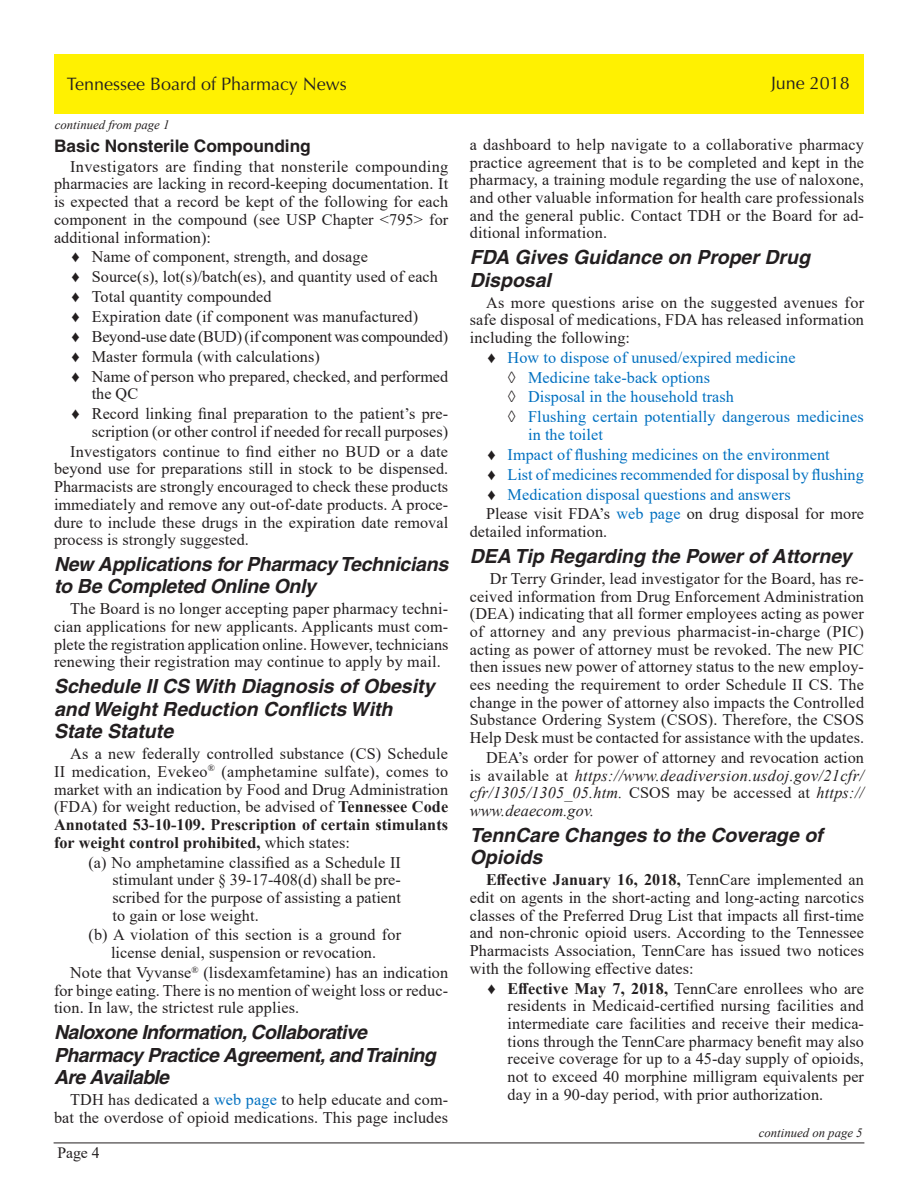
<style>
.page{position:relative;width:918px;height:1188px;background:#fff}
.page>*{position:absolute;margin:0;border:0;box-sizing:border-box;transform-origin:0 0}
.Headline{font:italic 700 19.5px/22.5px "Helvetica";color:#231f20}
.Headline-2{font:italic 700 19.5px/22.5px "Helvetica";letter-spacing:-.03em;color:#231f20}
.t1{font:18px "Optima LT Std";color:#231f20}
.Subhead{font:700 17.25px "Helvetica";color:#231f20}
.Body_text{font:16.2px/17.7px "Times New Roman";letter-spacing:.005em;color:#231f20;text-align:justify}
.t2{font:16.2px/17.7px "Times New Roman";letter-spacing:.005em;color:#0070c0}
.Block_Quotes{font:16.2px/17.7px "Times New Roman";letter-spacing:.005em;color:#231f20;text-align:justify}
.Body_text-2{font:italic 16.2px/17.7px "Times New Roman";letter-spacing:.015em;color:#231f20;text-align:justify}
.Body_text-3{font:16.2px "Times New Roman";letter-spacing:-.015em;color:#231f20}
.Page_With_Line_Head{font:15.75px "Times New Roman";color:#231f20}
.cont__from{font:italic 12.75px "Times New Roman";color:#231f20}
.cont__on{font:italic 12.75px "Times New Roman";color:#231f20}
.s1{font-weight:700}
.s2{color:#0070c0}
.s3{color:#231f20}
.s4{font-style:normal}
</style>
<div class="page">
<hr style="left:54px;top:1143px;width:810px;height:1px;background:#231f20">
<div style="left:55px;top:55px;width:809px;height:59px;background:#fff101"></div>
<p class="t1" style="left:67px;top:73px;width:281px">Tennessee Board of Pharmacy News</p>
<p class="t1" style="left:771px;top:72px;width:80px">June 2018</p>
<p class="cont__from" style="left:55px;top:116px;width:116px">continued from page 1</p>
<p class="Subhead" style="left:54px;top:135px;width:258px">Basic Nonsterile Compounding</p>
<p class="Body_text" style="left:54px;top:157px;width:396px;text-indent:16px">Investigators are finding that nonsterile compounding pharmacies are lacking in record-keeping documentation. It is expected that a record be kept of the following for each component in the compound (see USP Chapter &lt;795&gt; for additional information):</p>
<p class="Body_text" style="left:72px;top:248px;width:298px">♦ Name of component, strength, and dosage</p>
<p class="Body_text" style="left:72px;top:268px;width:368px">♦ Source(s), lot(s)/batch(es), and quantity used of each</p>
<p class="Body_text" style="left:72px;top:287px;width:202px">♦ Total quantity compounded</p>
<p class="Body_text" style="left:72px;top:307px;width:348px">♦ Expiration date (if component was manufactured)</p>
<p class="Body_text-3" style="left:72px;top:325px;width:378px">♦ Beyond-use date (BUD) (if component was compounded)</p>
<p class="Body_text" style="left:72px;top:347px;width:250px">♦ Master formula (with calculations)</p>
<p class="Body_text" style="left:92px;top:367px;width:358px;text-indent:-20px">♦ Name of person who prepared, checked, and performed the QC</p>
<p class="Body_text" style="left:72px;top:404px;width:378px;text-align:right">♦ Record linking final preparation to the patient’s pre&shy;scription (or other control if needed for recall purposes)</p>
<p class="Body_text" style="left:54px;top:442px;width:396px;text-indent:16px">Investigators continue to find either no BUD or a date beyond use for preparations still in stock to be dispensed.<br>Pharmacists are strongly encouraged to check these products immediately and remove any out-of-date products. A proce&shy;dure to include these drugs in the expiration date removal process is strongly suggested.</p>
<p class="Headline" style="left:54px;top:553px;width:396px">New Applications for Pharmacy Technicians to Be Completed Online Only</p>
<p class="Body_text" style="left:54px;top:600px;width:396px;text-indent:16px">The Board is no longer accepting paper pharmacy techni&shy;cian applications for new applicants. Applicants must com&shy;plete the registration application online. However, technicians renewing their registration may continue to apply by mail.</p>
<p class="Headline" style="left:54px;top:675px;width:382px">Schedule II CS With Diagnosis of Obesity and Weight Reduction Conflicts With<br>State Statute</p>
<p class="Body_text" style="left:54px;top:744px;width:396px;text-indent:16px">As a new federally controlled substance (CS) Schedule II medication, Evekeo<sup>®</sup> (amphetamine sulfate), comes to market with an indication by Food and Drug Administration (FDA) for weight reduction, be advised of <span class="s1">Tennessee Code Annotated 53-10-109. Prescription of certain stimulants for weight control prohibited,</span> which states:</p>
<p class="Block_Quotes" style="left:112px;top:853px;width:290px;text-indent:-24px">(a) No amphetamine classified as a Schedule II stimulant under § 39-17-408(d) shall be pre&shy;scribed for the purpose of assisting a patient to gain or lose weight.</p>
<p class="Block_Quotes" style="left:88px;top:926px;width:314px;text-align:center">(b) A violation of this section is a ground for license denial, suspension or revocation.</p>
<p class="Body_text" style="left:54px;top:963px;width:396px;text-indent:16px">Note that Vyvanse<sup>®</sup> (lisdexamfetamine) has an indication for binge eating. There is no mention of weight loss or reduc&shy;tion. In law, the strictest rule applies.</p>
<p class="Headline-2" style="left:54px;top:1021px;width:383px">Naloxone Information, Collaborative<br>Pharmacy Practice Agreement, and Training<br>Are Available</p>
<p class="Body_text" style="left:54px;top:1090px;width:396px;text-align:right">TDH has dedicated a <span class="s2">web page</span> to help educate and com&shy;bat the overdose of opioid medications. This page includes</p>
<p class="Page_With_Line_Head" style="left:58px;top:1142px;width:44px">Page 4</p>
<p class="Body_text" style="left:470px;top:135px;width:396px">a dashboard to help navigate to a collaborative pharmacy practice agreement that is to be completed and kept in the pharmacy, a training module regarding the use of naloxone, and other valuable information for health care professionals and the general public. Contact TDH or the Board for ad&shy;ditional information.</p>
<p class="Headline" style="left:470px;top:246px;width:342px">FDA Gives Guidance on Proper Drug<br>Disposal</p>
<p class="Body_text" style="left:470px;top:293px;width:396px;text-indent:16px">As more questions arise on the suggested avenues for safe disposal of medications, FDA has released information including the following:</p>
<p class="t2" style="left:487px;top:348px;width:310px"><span class="s3">♦</span> How to dispose of unused/expired medicine</p>
<p class="t2" style="left:508px;top:368px;width:204px"><span class="s3">◊</span> Medicine take-back options</p>
<p class="t2" style="left:508px;top:388px;width:228px"><span class="s3">◊</span> Disposal in the household trash</p>
<p class="t2" style="left:528px;top:408px;width:337px;text-indent:-20px"><span class="s3">◊</span> Flushing certain potentially dangerous medicines in the toilet</p>
<p class="t2" style="left:487px;top:445px;width:344px"><span class="s3">♦</span> Impact of flushing medicines on the environment</p>
<p class="t2" style="left:487px;top:465px;width:378px"><span class="s3">♦</span> List of medicines recommended for disposal by flushing</p>
<p class="t2" style="left:487px;top:485px;width:305px"><span class="s3">♦</span> Medication disposal questions and answers</p>
<p class="Body_text" style="left:470px;top:505px;width:396px;text-indent:16px">Please visit FDA’s <span class="s2">web page</span> on drug disposal for more detailed information.</p>
<p class="Headline" style="left:470px;top:545px;width:384px">DEA Tip Regarding the Power of Attorney</p>
<p class="Body_text" style="left:470px;top:569px;width:396px;text-indent:20px">Dr Terry Grinder, lead investigator for the Board, has re&shy;ceived information from Drug Enforcement Administration (DEA) indicating that all former employees acting as power of attorney and any previous pharmacist-in-charge (PIC) acting as power of attorney must be revoked. The new PIC then issues new power of attorney status to the new employ&shy;ees needing the requirement to order Schedule II CS. The change in the power of attorney also impacts the Controlled Substance Ordering System (CSOS). Therefore, the CSOS Help Desk must be contacted for assistance with the updates.</p>
<p class="Body_text-2" style="left:470px;top:748px;width:396px;text-indent:16px"><span class="s4">DEA’s order for power of attorney and revocation action is available at</span> https://www.deadiversion.usdoj.gov/21cfr/ cfr/1305/1305_05.htm. <span class="s4">CSOS may be accessed at</span> https:// www.deaecom.gov.</p>
<p class="Headline" style="left:470px;top:823px;width:354px">TennCare Changes to the Coverage of<br>Opioids</p>
<p class="Body_text" style="left:470px;top:871px;width:396px;text-indent:16px"><span class="s1">Effective January 16, 2018,</span> TennCare implemented an edit on agents in the short-acting and long-acting narcotics classes of the Preferred Drug List that impacts all first-time and non-chronic opioid users. According to the Tennessee Pharmacists Association, TennCare has issued two notices with the following effective dates:</p>
<p class="Body_text" style="left:508px;top:979px;width:358px;text-indent:-20px">♦ <span class="s1">Effective May 7, 2018,</span> TennCare enrollees who are residents in Medicaid-certified nursing facilities and intermediate care facilities and receive their medica&shy;tions through the TennCare pharmacy benefit may also receive coverage for up to a 45-day supply of opioids, not to exceed 40 morphine milligram equivalents per day in a 90-day period, with prior authorization.</p>
<p class="cont__on" style="left:759px;top:1124px;width:105px">continued on page 5</p>
</div>
